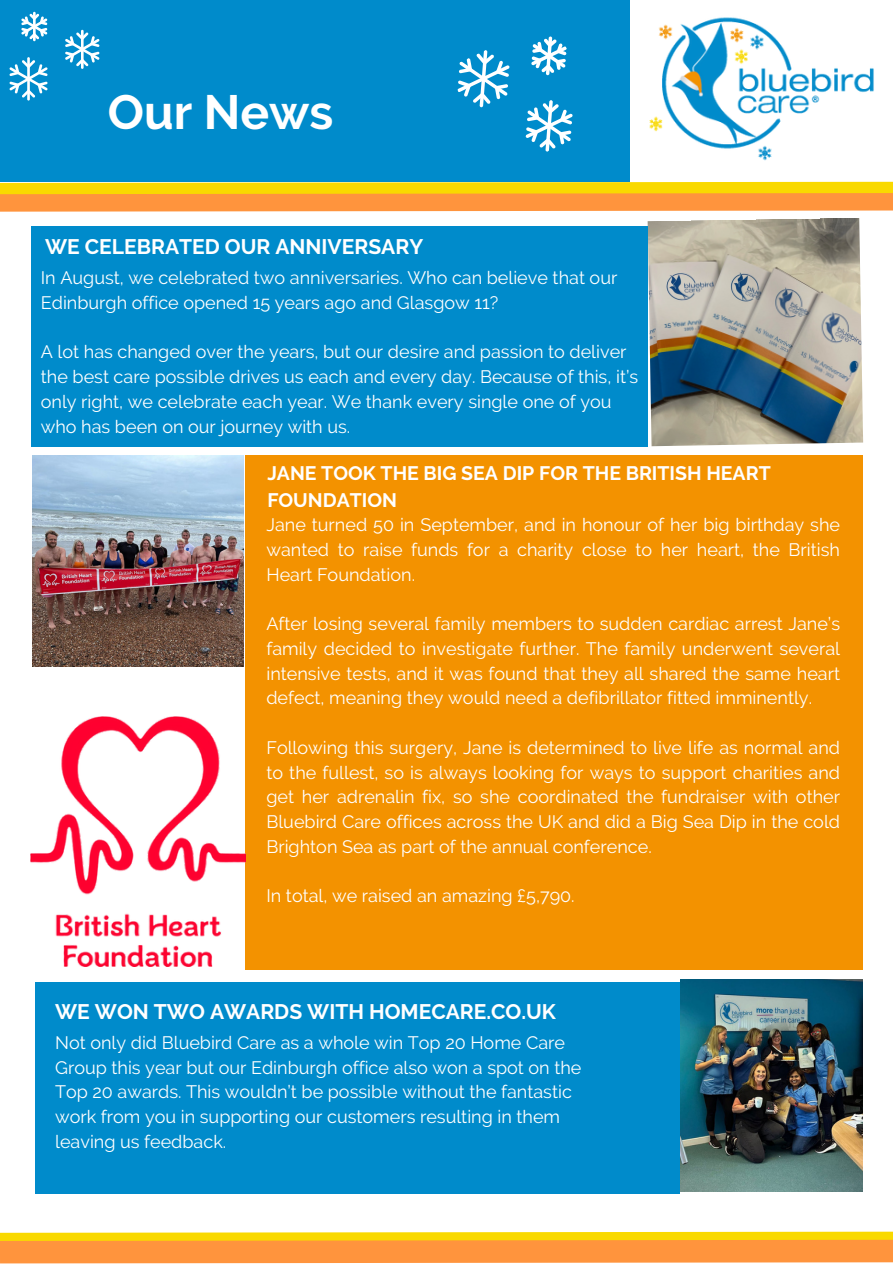
<style>
.page{position:relative;width:893px;height:1264px;background:#fff}
.page>*{position:absolute;margin:0;border:0;box-sizing:border-box;transform-origin:0 0}
.t1{font:700 48px "Raleway";color:#fff}
.t2{font:700 21px "Raleway";color:#fff}
.t3{font:700 19.5px/27px "Raleway";color:#fff}
.t4{font:18px/24.8px "Raleway";color:#fff}
</style>
<div class="page">
<div style="left:0;top:0;width:629px;height:182px;background:#008bcb"></div>
<svg style="left:0;top:180px;width:892px;height:32px;background:#f1b239"></svg>
<img style="left:629px;top:0;width:245px;height:180px">
<hr style="left:27px;top:57px;width:3px;height:23px;background:#fff">
<hr style="left:27px;top:78px;width:3px;height:23px;background:#fff">
<svg style="left:9px;top:60px;width:39px;height:38px"></svg>
<hr style="left:81px;top:30px;width:3px;height:21px;background:#fff">
<hr style="left:81px;top:48px;width:3px;height:21px;background:#fff">
<svg style="left:65px;top:32px;width:34px;height:34px"></svg>
<hr style="left:33px;top:12px;width:3px;height:16px;background:#fff">
<hr style="left:33px;top:25px;width:3px;height:16px;background:#fff">
<svg style="left:21px;top:14px;width:26px;height:25px"></svg>
<svg style="left:457px;top:50px;width:53px;height:58px"></svg>
<svg style="left:525px;top:100px;width:48px;height:52px"></svg>
<svg style="left:531px;top:36px;width:36px;height:40px"></svg>
<div style="left:36px;top:981px;width:644px;height:212px;background:#008bcb"></div>
<div style="left:246px;top:455px;width:616px;height:515px;background:#f39200"></div>
<img style="left:33px;top:455px;width:211px;height:211px">
<img style="left:31px;top:716px;width:215px;height:250px">
<img style="left:680px;top:979px;width:182px;height:212px">
<img style="left:647px;top:218px;width:216px;height:228px">
<div style="left:31px;top:226px;width:616px;height:220px;background:#008bcb"></div>
<svg style="left:0;top:1231px;width:892px;height:32px;background:#fdaa36"></svg>
<p class="t1" style="left:108px;top:84px;width:227px">Our News</p>
<p class="t2" style="left:45px;top:234px;width:379px">WE CELEBRATED OUR ANNIVERSARY</p>
<p class="t4" style="left:41px;top:265px;width:578px">In August, we celebrated two anniversaries. Who can believe that our<br>Edinburgh office opened 15 years ago and Glasgow 11?</p>
<p class="t4" style="left:41px;top:339px;width:599px">A lot has changed over the years, but our desire and passion to deliver the best care possible drives us each and every day. Because of this, it’s only right, we celebrate each year. We thank every single one of you who has been on our journey with us.</p>
<p class="t3" style="left:267px;top:459px;width:505px">JANE TOOK THE BIG SEA DIP FOR THE BRITISH HEART<br>FOUNDATION</p>
<p class="t4" style="left:266px;top:512px;width:575px;text-align:justify">Jane turned 50 in September, and in honour of her big birthday she wanted to raise funds for a charity close to her heart, the British Heart Foundation.</p>
<p class="t4" style="left:266px;top:611px;width:575px;text-align:justify">After losing several family members to sudden cardiac arrest Jane’s family decided to investigate further. The family underwent several intensive tests, and it was found that they all shared the same heart defect, meaning they would need a defibrillator fitted imminently.</p>
<p class="t4" style="left:266px;top:735px;width:575px;text-align:justify">Following this surgery, Jane is determined to live life as normal and to the fullest, so is always looking for ways to support charities and get her adrenalin fix, so she coordinated the fundraiser with other Bluebird Care offices across the UK and did a Big Sea Dip in the cold Brighton Sea as part of the annual conference.</p>
<p class="t4" style="left:266px;top:883px;width:310px">In total, we raised an amazing £5,790.</p>
<p class="t2" style="left:55px;top:999px;width:502px">WE WON TWO AWARDS WITH HOMECARE.CO.UK</p>
<p class="t4" style="left:55px;top:1030px;width:528px">Not only did Bluebird Care as a whole win Top 20 Home Care Group this year but our Edinburgh office also won a spot on the Top 20 awards. This wouldn’t be possible without the fantastic work from you in supporting our customers resulting in them leaving us feedback.</p>
</div>
